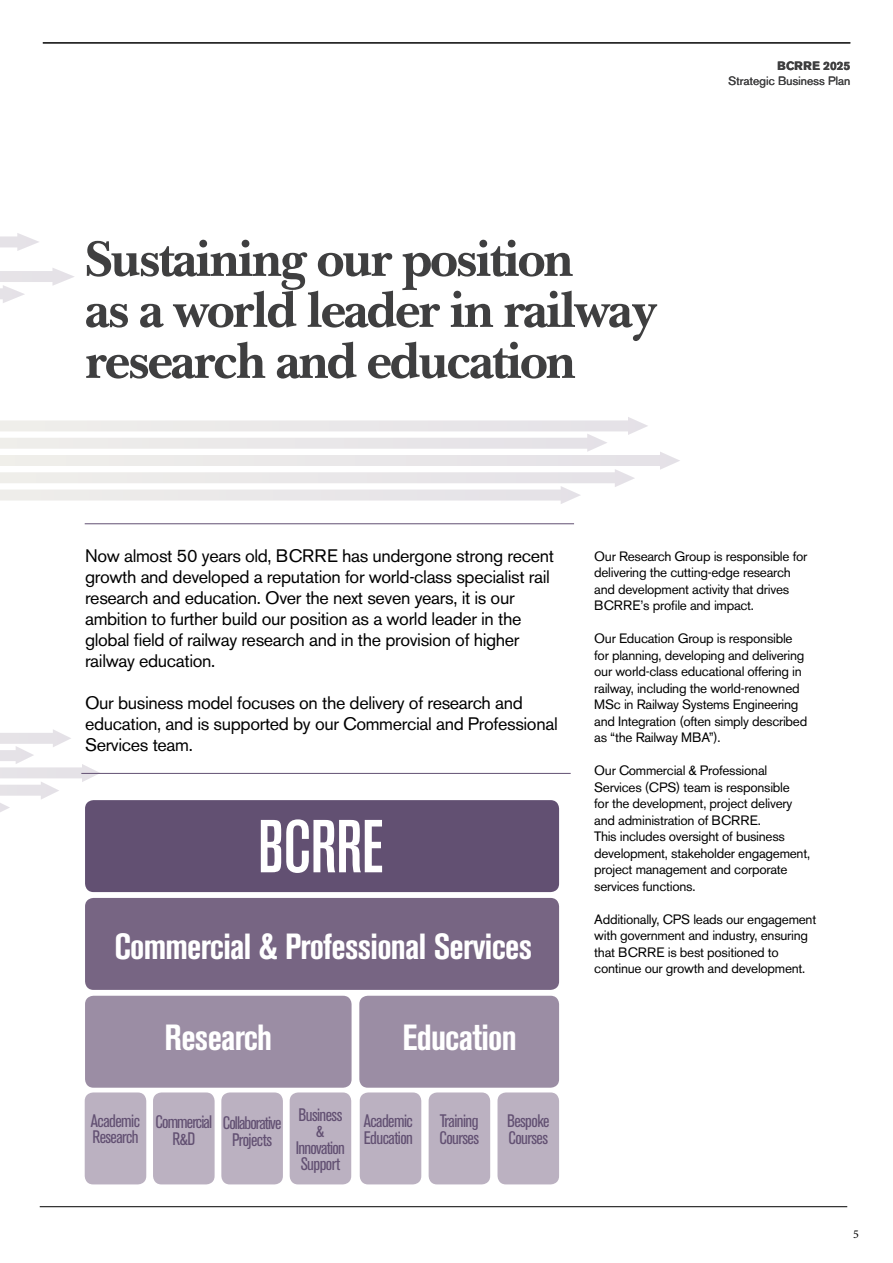
<style>
.page{position:relative;width:893px;height:1263px;background:#fff}
.page>*{position:absolute;margin:0;border:0;box-sizing:border-box;transform-origin:0 0}
.t1{font:500 condensed 74.1px "Akzidenz Grotesk BE";letter-spacing:-.01em;color:#fff}
.t2{font:700 51px/51px "Baskerville BT";letter-spacing:-.05em;color:#3f3f40}
.t3{font:700 condensed 36px "Akzidenz Grotesk BE";letter-spacing:-.02em;color:#fff}
.t4{font:18px/21px "Akzidenz Grotesk BE";letter-spacing:-.02em;color:#000}
.t5{font:condensed 18px/16.5px "Akzidenz Grotesk BE";letter-spacing:-.03em;color:#625072}
.t6{font:condensed 18px/16.5px "Akzidenz Grotesk BE";letter-spacing:-.05em;color:#625072;text-align:center}
.t7{font:13.5px/16.5px "Akzidenz Grotesk BE";letter-spacing:-.02em;color:#000}
.t8{font:12px "Akzidenz Grotesk BE";color:#3f3f40}
.t9{font:700 12px "Akzidenz Grotesk BE";color:#3f3f40}
.t10{font:12px "Minion Pro";color:#000}
</style>
<div class="page">
<hr style="left:0;top:0;width:1px;height:1263px;background:#3f3f40">
<svg style="left:0;top:233px;width:680px;height:584px"></svg>
<hr style="left:43px;top:43px;width:807px;height:1px;background:#000">
<hr style="left:40px;top:1206px;width:807px;height:1px;background:#000">
<div style="left:85px;top:800px;width:474px;height:92px;background:#625072;border-radius:9px"></div>
<div style="left:85px;top:996px;width:267px;height:92px;background:#9b8da4;border-radius:9px"></div>
<div style="left:85px;top:1092px;width:61px;height:92px;background:#bbb1c1;border-radius:9px"></div>
<div style="left:153px;top:1092px;width:62px;height:92px;background:#bbb1c1;border-radius:9px"></div>
<div style="left:221px;top:1092px;width:62px;height:92px;background:#bbb1c1;border-radius:9px"></div>
<div style="left:290px;top:1092px;width:61px;height:92px;background:#bbb1c1;border-radius:9px"></div>
<div style="left:360px;top:1092px;width:61px;height:92px;background:#bbb1c1;border-radius:9px"></div>
<div style="left:429px;top:1092px;width:61px;height:92px;background:#bbb1c1;border-radius:9px"></div>
<div style="left:497px;top:1092px;width:62px;height:92px;background:#bbb1c1;border-radius:9px"></div>
<div style="left:359px;top:996px;width:200px;height:92px;background:#9b8da4;border-radius:9px"></div>
<div style="left:85px;top:898px;width:474px;height:92px;background:#776583;border-radius:9px"></div>
<hr style="left:85px;top:523px;width:489px;height:1px;background:#625072">
<hr style="left:81px;top:773px;width:490px;height:1px;background:#625072">
<h2 class="t2" style="left:85px;top:233px;width:575px">Sustaining our position<br>as a world leader in railway research and education</h2>
<p class="t9" style="left:777px;top:59px;width:74px">BCRRE 2025</p>
<p class="t8" style="left:728px;top:73px;width:124px">Strategic Business Plan</p>
<p class="t4" style="left:85px;top:545px;width:470px">Now almost 50 years old, BCRRE has undergone strong recent growth and developed a reputation for world-class specialist rail research and education. Over the next seven years, it is our ambition to further build our position as a world leader in the global field of railway research and in the provision of higher railway education.</p>
<h3 class="t4" style="left:85px;top:692px;width:474px">Our business model focuses on the delivery of research and education, and is supported by our Commercial and Professional<br>Services team.</h3>
<h1 class="t1" style="left:258px;top:806px;width:127px">BCRRE</h1>
<h3 class="t3" style="left:114px;top:926px;width:419px">Commercial &amp; Professional Services</h3>
<h3 class="t3" style="left:165px;top:1017px;width:109px">Research</h3>
<h3 class="t3" style="left:402px;top:1017px;width:116px">Education</h3>
<h3 class="t5" style="left:91px;top:1113px;width:51px">Academic<br>Research</h3>
<h3 class="t6" style="left:156px;top:1114px;width:58px">Commercial<br>R&amp;D</h3>
<h3 class="t6" style="left:223px;top:1115px;width:60px">Collaborative<br>Projects</h3>
<h3 class="t5" style="left:296px;top:1107px;width:51px;text-align:center">Business &amp;<br>Innovation<br>Support</h3>
<h3 class="t5" style="left:507px;top:1113px;width:44px">Bespoke<br>Courses</h3>
<h3 class="t5" style="left:364px;top:1113px;width:51px">Academic<br>Education</h3>
<h3 class="t5" style="left:439px;top:1113px;width:41px">Training<br>Courses</h3>
<p class="t7" style="left:594px;top:548px;width:215px">Our Research Group is responsible for delivering the cutting-edge research and development activity that drives BCRRE’s profile and impact.</p>
<p class="t7" style="left:594px;top:630px;width:215px">Our Education Group is responsible for planning, developing and delivering our world-class educational offering in railway, including the world-renowned MSc in Railway Systems Engineering and Integration (often simply described as “the Railway MBA”).</p>
<p class="t7" style="left:594px;top:762px;width:217px">Our Commercial &amp; Professional Services (CPS) team is responsible<br>for the development, project delivery and administration of BCRRE.<br>This includes oversight of business development, stakeholder engagement, project management and corporate services functions.</p>
<p class="t7" style="left:594px;top:911px;width:224px">Additionally, CPS leads our engagement with government and industry, ensuring that BCRRE is best positioned to continue our growth and development.</p>
<p class="t10" style="left:853px;top:1226px;width:7px">5</p>
</div>
